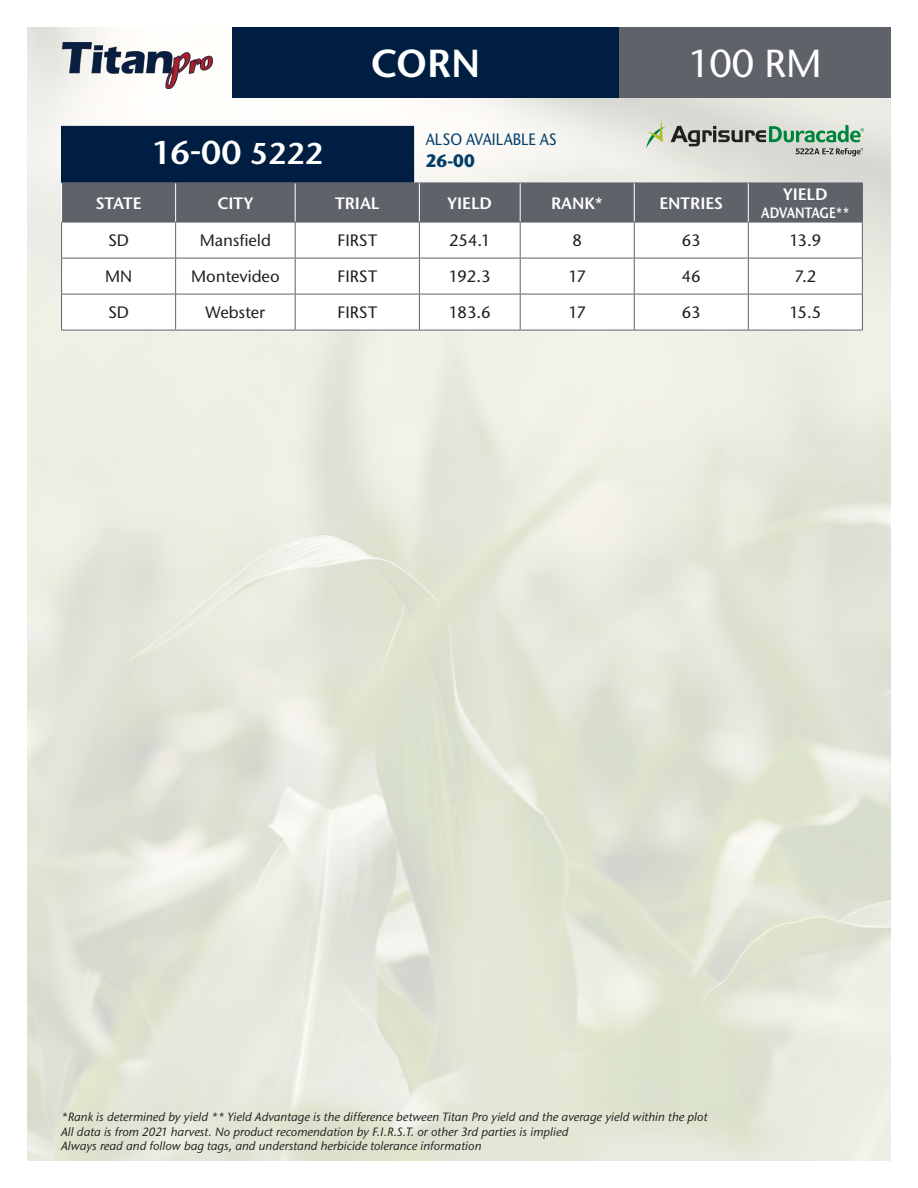
<style>
.page{position:relative;width:918px;height:1188px;background:#fff}
.page>*{position:absolute;margin:0;border:0;box-sizing:border-box;transform-origin:0 0}
.t1{font:500 39px "Stone Sans ITC Std";color:#fff}
.t2{font:600 39px "Stone Sans ITC Pro";color:#fff}
.t3{font:600 33px "Stone Sans ITC Pro";color:#fff}
.t4{font:700 18px "Stone Sans ITC Std";color:#003d6a;scale:.9 1}
.t5{font:500 16.5px "Stone Sans ITC Std";color:#231f20}
.t6{font:600 16.5px "Stone Sans ITC Pro";color:#fff}
.t7{font:500 16.5px "Stone Sans ITC Std";color:#003d6a;scale:.9 1}
.t8{font:600 15px "Stone Sans ITC Pro";letter-spacing:-.01em;color:#fff;scale:.85 1}
.t9{font:italic 500 12px "Stone Sans ITC Std";color:#231f20}
.s1{font-size:30px}
</style>
<div class="page">
<img style="left:27px;top:27px;width:864px;height:1134px">
<div style="left:619px;top:27px;width:272px;height:71px;background:#5f6369"></div>
<div style="left:62px;top:126px;width:352px;height:56px;background:#001e41"></div>
<hr style="left:61px;top:126px;width:353px;height:1px;background:#001e41">
<hr style="left:61px;top:127px;width:1px;height:55px;background:#001e41">
<hr style="left:61px;top:182px;width:353px;height:1px;background:#001e41">
<div style="left:62px;top:184px;width:800px;height:38px;background:#5f6369"></div>
<svg style="left:62px;top:223px;width:800px;height:107px"></svg>
<hr style="left:295px;top:183px;width:124px;height:1px;background:#5f6369">
<hr style="left:419px;top:183px;width:101px;height:1px;background:#5f6369">
<hr style="left:520px;top:183px;width:114px;height:1px;background:#5f6369">
<hr style="left:634px;top:183px;width:114px;height:1px;background:#5f6369">
<hr style="left:295px;top:183px;width:1px;height:39px;background:#fff">
<hr style="left:419px;top:183px;width:1px;height:39px;background:#fff">
<hr style="left:520px;top:183px;width:1px;height:39px;background:#fff">
<hr style="left:634px;top:183px;width:1px;height:39px;background:#fff">
<hr style="left:61px;top:222px;width:1px;height:36px;background:#5f6369">
<hr style="left:176px;top:222px;width:119px;height:1px;background:#5f6369">
<hr style="left:175px;top:222px;width:1px;height:36px;background:#5f6369">
<hr style="left:295px;top:222px;width:124px;height:1px;background:#5f6369">
<hr style="left:295px;top:222px;width:1px;height:36px;background:#5f6369">
<hr style="left:419px;top:222px;width:101px;height:1px;background:#5f6369">
<hr style="left:419px;top:222px;width:1px;height:36px;background:#5f6369">
<hr style="left:634px;top:222px;width:114px;height:1px;background:#5f6369">
<hr style="left:748px;top:222px;width:1px;height:36px;background:#5f6369">
<hr style="left:862px;top:222px;width:1px;height:36px;background:#5f6369">
<hr style="left:61px;top:258px;width:115px;height:1px;background:#5f6369">
<hr style="left:61px;top:258px;width:1px;height:36px;background:#5f6369">
<hr style="left:176px;top:258px;width:119px;height:1px;background:#5f6369">
<hr style="left:175px;top:258px;width:1px;height:36px;background:#5f6369">
<hr style="left:295px;top:258px;width:124px;height:1px;background:#5f6369">
<hr style="left:295px;top:258px;width:1px;height:36px;background:#5f6369">
<hr style="left:419px;top:258px;width:101px;height:1px;background:#5f6369">
<hr style="left:419px;top:258px;width:1px;height:36px;background:#5f6369">
<hr style="left:634px;top:258px;width:114px;height:1px;background:#5f6369">
<hr style="left:748px;top:258px;width:115px;height:1px;background:#5f6369">
<hr style="left:748px;top:258px;width:1px;height:36px;background:#5f6369">
<hr style="left:862px;top:258px;width:1px;height:36px;background:#5f6369">
<hr style="left:61px;top:294px;width:115px;height:1px;background:#5f6369">
<hr style="left:61px;top:294px;width:1px;height:36px;background:#5f6369">
<hr style="left:176px;top:294px;width:119px;height:1px;background:#5f6369">
<hr style="left:175px;top:294px;width:1px;height:36px;background:#5f6369">
<hr style="left:295px;top:294px;width:124px;height:1px;background:#5f6369">
<hr style="left:295px;top:294px;width:1px;height:36px;background:#5f6369">
<hr style="left:419px;top:294px;width:101px;height:1px;background:#5f6369">
<hr style="left:419px;top:294px;width:1px;height:36px;background:#5f6369">
<hr style="left:634px;top:294px;width:114px;height:1px;background:#5f6369">
<hr style="left:748px;top:294px;width:115px;height:1px;background:#5f6369">
<hr style="left:748px;top:294px;width:1px;height:36px;background:#5f6369">
<hr style="left:862px;top:294px;width:1px;height:36px;background:#5f6369">
<hr style="left:61px;top:330px;width:115px;height:1px;background:#5f6369">
<hr style="left:176px;top:330px;width:119px;height:1px;background:#5f6369">
<hr style="left:295px;top:330px;width:124px;height:1px;background:#5f6369">
<hr style="left:419px;top:330px;width:101px;height:1px;background:#5f6369">
<hr style="left:634px;top:330px;width:114px;height:1px;background:#5f6369">
<hr style="left:748px;top:330px;width:115px;height:1px;background:#5f6369">
<hr style="left:176px;top:183px;width:119px;height:1px;background:#5f6369">
<hr style="left:61px;top:183px;width:115px;height:1px;background:#5f6369">
<hr style="left:61px;top:222px;width:115px;height:1px;background:#5f6369">
<hr style="left:175px;top:183px;width:1px;height:39px;background:#fff">
<hr style="left:61px;top:183px;width:1px;height:39px;background:#fff">
<hr style="left:520px;top:222px;width:114px;height:1px;background:#5f6369">
<hr style="left:520px;top:222px;width:1px;height:36px;background:#5f6369">
<hr style="left:634px;top:222px;width:1px;height:36px;background:#5f6369">
<hr style="left:520px;top:258px;width:114px;height:1px;background:#5f6369">
<hr style="left:520px;top:258px;width:1px;height:36px;background:#5f6369">
<hr style="left:634px;top:258px;width:1px;height:36px;background:#5f6369">
<hr style="left:520px;top:294px;width:114px;height:1px;background:#5f6369">
<hr style="left:520px;top:294px;width:1px;height:36px;background:#5f6369">
<hr style="left:634px;top:294px;width:1px;height:36px;background:#5f6369">
<hr style="left:520px;top:330px;width:114px;height:1px;background:#5f6369">
<hr style="left:748px;top:183px;width:115px;height:1px;background:#5f6369">
<hr style="left:862px;top:183px;width:1px;height:39px;background:#5f6369">
<hr style="left:748px;top:222px;width:115px;height:1px;background:#5f6369">
<hr style="left:748px;top:183px;width:1px;height:39px;background:#fff">
<div style="left:232px;top:27px;width:387px;height:71px;background:#001e41"></div>
<img style="left:63px;top:43px;width:149px;height:46px">
<svg style="left:646px;top:118px;width:19px;height:30px"></svg>
<svg style="left:671px;top:125px;width:193px;height:31px;background:#a8b7aa"></svg>
<p class="t3" style="left:152px;top:132px;width:173px">16-00 <span class="s1">5222</span></p>
<p class="t2" style="left:371px;top:38px;width:111px">CORN</p>
<p class="t7" style="left:426px;top:129px;width:147px">ALSO AVAILABLE AS</p>
<p class="t4" style="left:426px;top:149px;width:56px">26-00</p>
<p class="t1" style="left:689px;top:39px;width:135px">100 RM</p>
<p class="t6" style="left:96px;top:192px;width:47px">STATE</p>
<p class="t6" style="left:218px;top:192px;width:37px">CITY</p>
<p class="t6" style="left:335px;top:192px;width:46px">TRIAL</p>
<p class="t6" style="left:448px;top:192px;width:46px">YIELD</p>
<p class="t6" style="left:551px;top:192px;width:54px">RANK*</p>
<p class="t6" style="left:659px;top:192px;width:65px">ENTRIES</p>
<p class="t6" style="left:783px;top:183px;width:46px">YIELD</p>
<p class="t8" style="left:761px;top:203px;width:105px">ADVANTAGE**</p>
<p class="t5" style="left:108px;top:230px;width:22px">SD</p>
<p class="t5" style="left:200px;top:230px;width:73px">Mansfield</p>
<p class="t5" style="left:337px;top:230px;width:41px">FIRST</p>
<p class="t5" style="left:449px;top:230px;width:43px">254.1</p>
<p class="t5" style="left:572px;top:230px;width:11px">8</p>
<p class="t5" style="left:682px;top:230px;width:20px">63</p>
<p class="t5" style="left:789px;top:230px;width:33px">13.9</p>
<p class="t5" style="left:105px;top:266px;width:29px">MN</p>
<p class="t5" style="left:191px;top:266px;width:90px">Montevideo</p>
<p class="t5" style="left:337px;top:266px;width:41px">FIRST</p>
<p class="t5" style="left:449px;top:266px;width:43px">192.3</p>
<p class="t5" style="left:569px;top:266px;width:19px">17</p>
<p class="t5" style="left:682px;top:266px;width:20px">46</p>
<p class="t5" style="left:794px;top:266px;width:23px">7.2</p>
<p class="t5" style="left:108px;top:302px;width:22px">SD</p>
<p class="t5" style="left:206px;top:302px;width:61px">Webster</p>
<p class="t5" style="left:337px;top:302px;width:41px">FIRST</p>
<p class="t5" style="left:449px;top:302px;width:43px">183.6</p>
<p class="t5" style="left:569px;top:302px;width:19px">17</p>
<p class="t5" style="left:682px;top:302px;width:20px">63</p>
<p class="t5" style="left:789px;top:302px;width:33px">15.5</p>
<p class="t9" style="left:61px;top:1110px;width:648px">*Rank is determined by yield ** Yield Advantage is the difference between Titan Pro yield and the average yield within the plot</p>
<p class="t9" style="left:61px;top:1124px;width:509px">All data is from 2021 harvest. No product recomendation by F.I.R.S.T. or other 3rd parties is implied</p>
<p class="t9" style="left:61px;top:1139px;width:422px">Always read and follow bag tags, and understand herbicide tolerance information</p>
</div>
